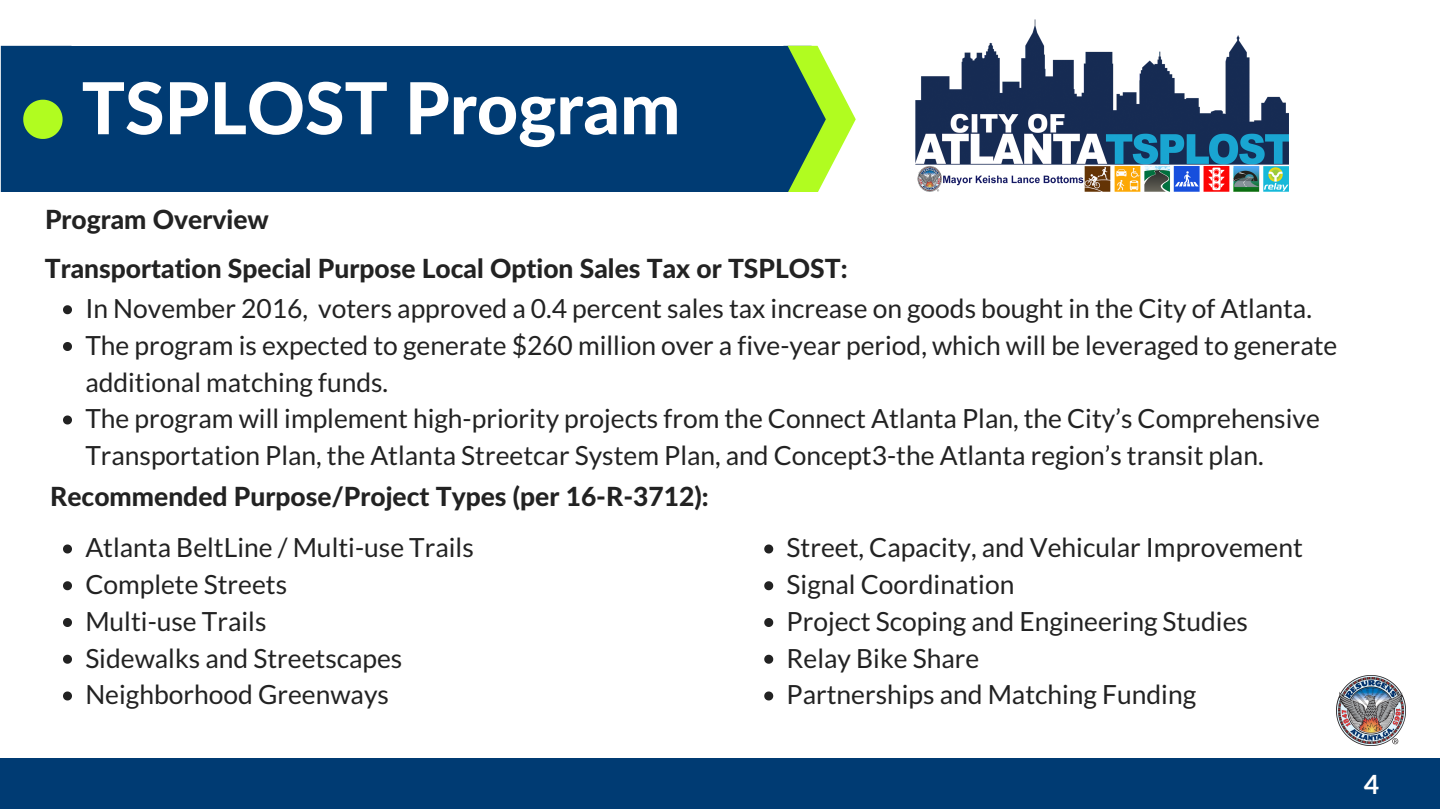
<style>
.page{position:relative;width:1440px;height:810px;background:#fff}
.page>*{position:absolute;margin:0;border:0;box-sizing:border-box;transform-origin:0 0}
.t1{font:800 71.7px "Lato Latin";color:#fff}
.t2{font:26.4px/36.8px "Lato";color:#222}
.t3{font:800 26.4px "Lato Latin";color:#222}
.t4{font:700 26.4px "Lato";color:#fff}
</style>
<div class="page">
<div style="left:0;top:758px;width:1440px;height:51px;background:#003b73"></div>
<img style="left:1336px;top:675px;width:70px;height:71px">
<svg style="left:63px;top:305px;width:9px;height:9px"></svg>
<svg style="left:63px;top:342px;width:9px;height:9px"></svg>
<svg style="left:63px;top:416px;width:9px;height:8px"></svg>
<svg style="left:63px;top:544px;width:9px;height:10px"></svg>
<svg style="left:63px;top:581px;width:9px;height:9px"></svg>
<svg style="left:63px;top:618px;width:9px;height:9px"></svg>
<svg style="left:63px;top:655px;width:9px;height:9px"></svg>
<svg style="left:63px;top:692px;width:9px;height:8px"></svg>
<div style="left:71px;top:46px;width:713px;height:146px;background:#003b73"></div>
<svg style="left:784px;top:46px;width:72px;height:146px"></svg>
<svg style="left:1px;top:46px;width:70px;height:146px;background:#155169"></svg>
<img style="left:915px;top:20px;width:373px;height:172px">
<svg style="left:764px;top:544px;width:9px;height:10px"></svg>
<svg style="left:764px;top:581px;width:9px;height:9px"></svg>
<svg style="left:764px;top:618px;width:9px;height:9px"></svg>
<svg style="left:764px;top:655px;width:9px;height:9px"></svg>
<svg style="left:764px;top:692px;width:9px;height:8px"></svg>
<h1 class="t1" style="left:82px;top:63px;width:600px">TSPLOST Program</h1>
<p class="t3" style="left:45px;top:203px;width:225px">Program Overview</p>
<p class="t3" style="left:45px;top:252px;width:804px">Transportation Special Purpose Local Option Sales Tax or TSPLOST:</p>
<p class="t2" style="left:85px;top:289px;width:1254px">In November 2016, voters approved a 0.4 percent sales tax increase on goods bought in the City of Atlanta.<br>The program is expected to generate $260 million over a five-year period, which will be leveraged to generate additional matching funds.<br>The program will implement high-priority projects from the Connect Atlanta Plan, the City’s Comprehensive Transportation Plan, the Atlanta Streetcar System Plan, and Concept3-the Atlanta region’s transit plan.</p>
<p class="t3" style="left:50px;top:480px;width:660px">Recommended Purpose/Project Types (per 16-R-3712):</p>
<p class="t2" style="left:85px;top:529px;width:390px">Atlanta BeltLine / Multi-use Trails<br>Complete Streets<br>Multi-use Trails<br>Sidewalks and Streetscapes<br>Neighborhood Greenways</p>
<p class="t2" style="left:787px;top:529px;width:518px">Street, Capacity, and Vehicular Improvement<br>Signal Coordination<br>Project Scoping and Engineering Studies<br>Relay Bike Share<br>Partnerships and Matching Funding</p>
<p class="t4" style="left:1364px;top:767px;width:17px">4</p>
</div>
